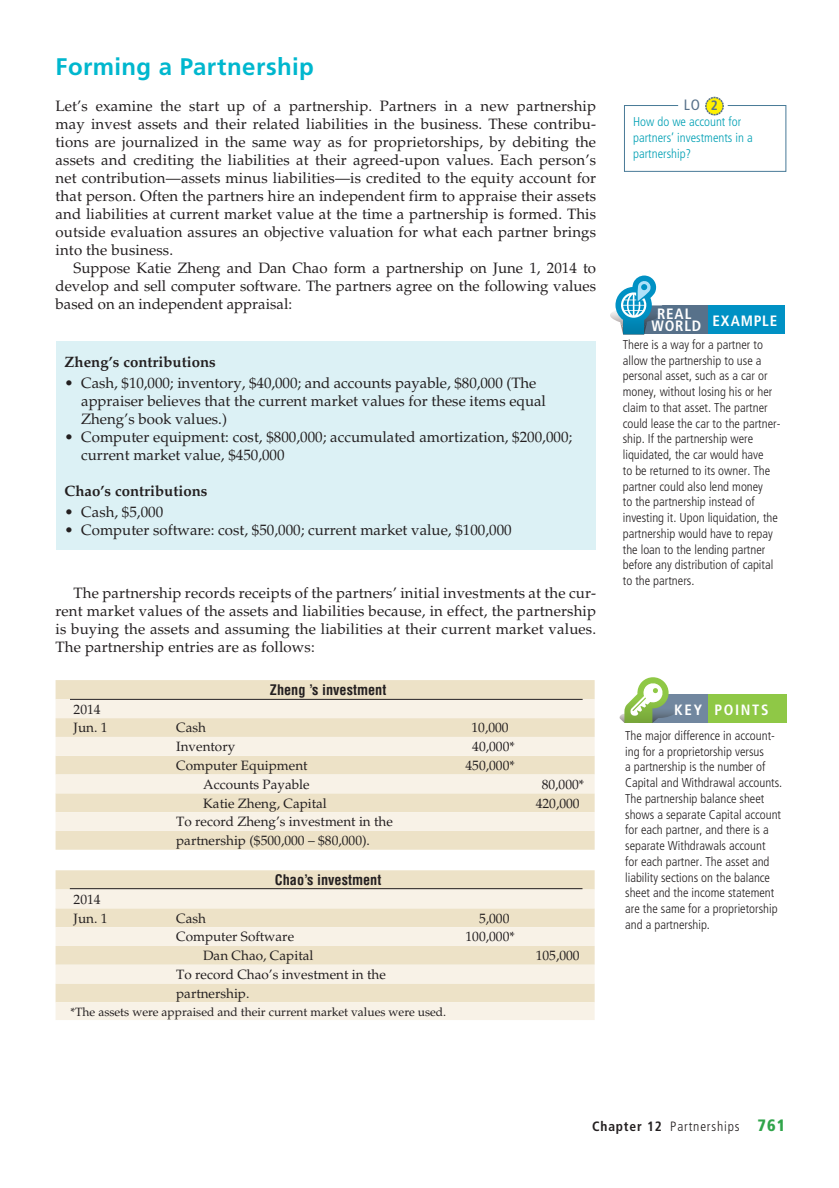
<style>
.page{position:relative;width:839px;height:1188px;background:#fff}
.page>*{position:absolute;margin:0;border:0;box-sizing:border-box;transform-origin:0 0}
.t1{font:700 24px "Frutiger LT Std";letter-spacing:.015em;color:#00b7ce}
.t2{font:15px/18px "Palatino LT Std";letter-spacing:.01em;color:#231f20}
.t3{font:700 15px "Palatino LT Std";color:#231f20}
.t4{font:700 condensed 15px "Frutiger";letter-spacing:.055em;color:#fff}
.t5{font:condensed 15px "Frutiger LT Std";color:#57718a}
.t6{font:700 condensed 14.85px "Frutiger";letter-spacing:.11em;color:#fff}
.t7{font:700 condensed 14.25px "Helvetica LT Std";color:#231f20}
.t8{font:13.5px/18.8px "Palatino LT Std";color:#231f20}
.t9{font:300 condensed 13.5px "Frutiger LT Std";letter-spacing:.06em;color:#231f20}
.t10{font:300 condensed 12.75px/15.8px "Frutiger LT Std";color:#231f20}
.t11{font:300 condensed 12.75px/15.8px "Frutiger LT Std";color:#00a0b4}
.t12{font:12px "Palatino LT Std";color:#231f20}
.s1{font-weight:700;font-size:13.5px}
.s2{font-weight:700}
.s3{font-weight:900;font-size:16.5px;color:#30a44a}
</style>
<div class="page">
<div style="left:56px;top:341px;width:539px;height:209px;background:#dcf1f5"></div>
<div style="left:56px;top:680px;width:538px;height:19px;background:#ede2c7"></div>
<svg style="left:56px;top:699px;width:538px;height:321px;background:#f3ebd9"></svg>
<div style="left:623px;top:105px;width:162px;height:67px;border:1px solid #487a97"></div>
<svg style="left:677px;top:96px;width:50px;height:20px"></svg>
<div style="left:623px;top:306px;width:161px;height:28px;background:#0091c4"></div>
<div style="left:623px;top:306px;width:84px;height:28px;background:#57718a"></div>
<svg style="left:610px;top:276px;width:53px;height:59px"></svg>
<div style="left:638px;top:695px;width:148px;height:28px;background:#8fc846"></div>
<div style="left:638px;top:695px;width:69px;height:28px;background:#71879f"></div>
<img style="left:668px;top:712px;width:7px;height:5px">
<svg style="left:619px;top:677px;width:49px;height:46px"></svg>
<hr style="left:70px;top:699px;width:512px;height:1px;background:#231f20">
<hr style="left:70px;top:888px;width:512px;height:1px;background:#231f20">
<p class="t1" style="left:56px;top:57px;width:259px">Forming a Partnership</p>
<p class="t2" style="left:56px;top:98px;width:542px">Let’s examine the start up of a partnership. Partners in a new partnership</p>
<p class="t2" style="left:56px;top:116px;width:542px">may invest assets and their related liabilities in the business. These contribu-</p>
<p class="t2" style="left:56px;top:134px;width:542px">tions are journalized in the same way as for proprietorships, by debiting the</p>
<p class="t2" style="left:56px;top:152px;width:542px">assets and crediting the liabilities at their agreed-upon values. Each person’s</p>
<p class="t2" style="left:56px;top:170px;width:542px">net contribution—assets minus liabilities—is credited to the equity account for</p>
<p class="t2" style="left:56px;top:188px;width:542px">that person. Often the partners hire an independent firm to appraise their assets</p>
<p class="t2" style="left:56px;top:206px;width:542px">and liabilities at current market value at the time a partnership is formed. This</p>
<p class="t2" style="left:56px;top:224px;width:542px">outside evaluation assures an objective valuation for what each partner brings</p>
<p class="t2" style="left:56px;top:242px;width:119px">into the business.</p>
<p class="t2" style="left:74px;top:260px;width:524px">Suppose Katie Zheng and Dan Chao form a partnership on June 1, 2014 to</p>
<p class="t2" style="left:56px;top:278px;width:541px">develop and sell computer software. The partners agree on the following values</p>
<p class="t2" style="left:56px;top:296px;width:238px">based on an independent appraisal:</p>
<p class="t3" style="left:65px;top:356px;width:153px">Zheng’s contributions</p>
<p class="t2" style="left:81px;top:376px;width:466px;text-indent:-17px">• Cash, $10,000; inventory, $40,000; and accounts payable, $80,000 (The appraiser believes that the current market values for these items equal<br>Zheng’s book values.)</p>
<p class="t2" style="left:81px;top:430px;width:492px;text-indent:-17px">• Computer equipment: cost, $800,000; accumulated amortization, $200,000; current market value, $450,000</p>
<p class="t3" style="left:65px;top:485px;width:144px">Chao’s contributions</p>
<p class="t2" style="left:65px;top:504px;width:100px">• Cash, $5,000</p>
<p class="t2" style="left:65px;top:522px;width:448px">• Computer software: cost, $50,000; current market value, $100,000</p>
<p class="t2" style="left:56px;top:585px;width:542px;text-align:justify;text-indent:18px">The partnership records receipts of the partners’ initial investments at the cur&shy;rent market values of the assets and liabilities because, in effect, the partnership is buying the assets and assuming the liabilities at their current market values.<br>The partnership entries are as follows:</p>
<p class="t7" style="left:270px;top:682px;width:118px">Zheng ’s investment</p>
<p class="t8" style="left:74px;top:701px;width:35px">2014<br>Jun. 1</p>
<p class="t8" style="left:176px;top:720px;width:31px">Cash</p>
<p class="t8" style="left:471px;top:720px;width:39px">10,000</p>
<p class="t8" style="left:176px;top:739px;width:60px">Inventory</p>
<p class="t8" style="left:472px;top:739px;width:44px">40,000*</p>
<p class="t8" style="left:176px;top:758px;width:133px">Computer Equipment</p>
<p class="t8" style="left:465px;top:758px;width:51px">450,000*</p>
<p class="t8" style="left:203px;top:776px;width:108px">Accounts Payable</p>
<p class="t8" style="left:541px;top:776px;width:44px">80,000*</p>
<p class="t8" style="left:203px;top:795px;width:125px">Katie Zheng, Capital</p>
<p class="t8" style="left:535px;top:795px;width:45px">420,000</p>
<p class="t8" style="left:176px;top:814px;width:218px">To record Zheng’s investment in the partnership ($500,000 – $80,000).</p>
<p class="t7" style="left:275px;top:872px;width:108px">Chao’s investment</p>
<p class="t8" style="left:74px;top:891px;width:35px">2014<br>Jun. 1</p>
<p class="t8" style="left:176px;top:910px;width:31px">Cash</p>
<p class="t8" style="left:479px;top:910px;width:32px">5,000</p>
<p class="t8" style="left:176px;top:929px;width:119px">Computer Software</p>
<p class="t8" style="left:465px;top:929px;width:51px">100,000*</p>
<p class="t8" style="left:203px;top:948px;width:112px">Dan Chao, Capital</p>
<p class="t8" style="left:535px;top:948px;width:45px">105,000</p>
<p class="t8" style="left:176px;top:967px;width:211px">To record Chao’s investment in the partnership.</p>
<p class="t12" style="left:71px;top:1007px;width:377px">*The assets were appraised and their current market values were used.</p>
<p class="t5" style="left:683px;top:99px;width:35px">LO <span class="s1">2</span></p>
<p class="t11" style="left:632px;top:115px;width:121px">How do we account for partners’ investments in a partnership?</p>
<p class="t4" style="left:656px;top:308px;width:36px">REAL</p>
<p class="t4" style="left:651px;top:315px;width:127px">WORLD EXAMPLE</p>
<p class="t10" style="left:622px;top:338px;width:159px">There is a way for a partner to allow the partnership to use a personal asset, such as a car or money, without losing his or her claim to that asset. The partner could lease the car to the partner&shy;ship. If the partnership were liquidated, the car would have<br>to be returned to its owner. The partner could also lend money<br>to the partnership instead of investing it. Upon liquidation, the partnership would have to repay the loan to the lending partner before any distribution of capital to the partners.</p>
<p class="t6" style="left:674px;top:704px;width:96px">KEY POINTS</p>
<p class="t10" style="left:625px;top:729px;width:158px">The major difference in account&shy;ing for a proprietorship versus<br>a partnership is the number of<br>Capital and Withdrawal accounts.<br>The partnership balance sheet shows a separate Capital account for each partner, and there is a separate Withdrawals account<br>for each partner. The asset and liability sections on the balance sheet and the income statement are the same for a proprietorship and a partnership.</p>
<p class="t9" style="left:592px;top:1121px;width:194px"><span class="s2">Chapter 12</span> Partnerships <span class="s3">761</span></p>
</div>
